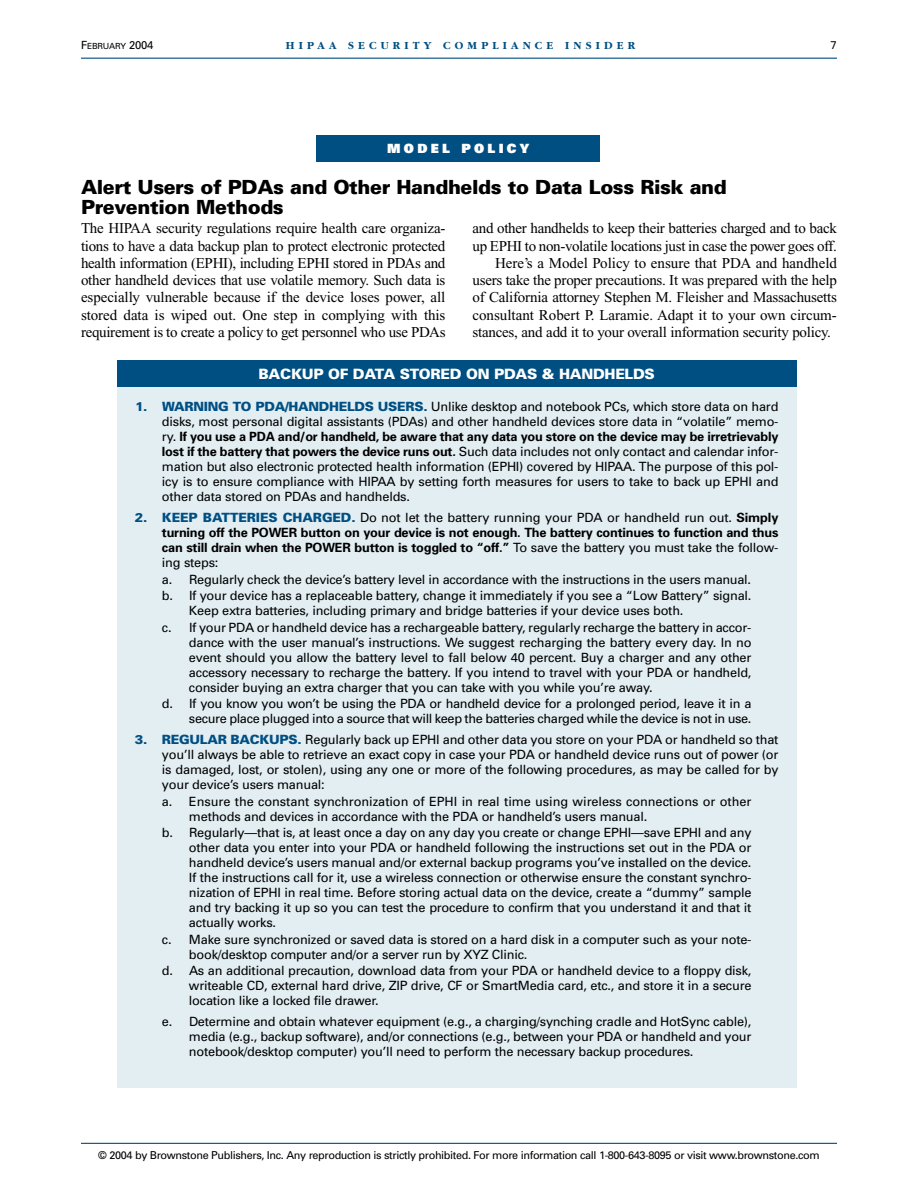
<style>
.page{position:relative;width:918px;height:1188px;background:#fff}
.page>*{position:absolute;margin:0;border:0;box-sizing:border-box;transform-origin:0 0}
.t1{font:900 19.5px/19.5px "Univers";letter-spacing:-.02em;color:#000}
.t2{font:15px/17.2px "Times New Roman";letter-spacing:-.015em;color:#000;text-align:justify}
.t3{font:900 14.25px "Univers";letter-spacing:-.02em;color:#fff}
.t4{font:12.75px/15px "Univers";letter-spacing:-.015em;color:#000;text-align:justify}
.t5{font:700 12.75px/15px "Univers";letter-spacing:-.015em;color:#000;text-align:justify}
.t6{font:900 12.75px "Univers";letter-spacing:.26em;color:#fff}
.t7{font:700 11.25px "Garamond";letter-spacing:.375em;color:#004f83}
.t8{font:11.25px "Univers";color:#000}
.t9{font:10.8px "Univers";letter-spacing:-.035em;color:#000}
.t10{font:8.4px "Univers";letter-spacing:-.02em;color:#000}
.s1{font-size:11.25px}
.s2{font-weight:900;color:#004f83}
.s3{font-weight:700}
.s4{font-weight:400}
</style>
<div class="page">
<hr style="left:81px;top:1143px;width:756px;height:1px;background:#004f83">
<hr style="left:81px;top:58px;width:756px;height:1px;background:#004f83">
<div style="left:117px;top:360px;width:679px;height:728px;background:#e3eef3"></div>
<div style="left:316px;top:135px;width:284px;height:27px;background:#004f83"></div>
<div style="left:117px;top:360px;width:679px;height:27px;background:#004f83"></div>
<p class="t10" style="left:81px;top:43px;width:74px"><span class="s1">F</span>EBRUARY <span class="s1">2004</span></p>
<p class="t7" style="left:286px;top:41px;width:351px">HIPAA SECURITY COMPLIANCE INSIDER</p>
<p class="t8" style="left:831px;top:40px;width:8px">7</p>
<p class="t6" style="left:387px;top:144px;width:144px">MODEL POLICY</p>
<h1 class="t1" style="left:81px;top:179px;width:647px">Alert Users of PDAs and Other Handhelds to Data Loss Risk and<br>Prevention Methods</h1>
<p class="t2" style="left:81px;top:221px;width:366px">The HIPAA security regulations require health care organiza&shy;tions to have a data backup plan to protect electronic protected health information (EPHI), including EPHI stored in PDAs and other handheld devices that use volatile memory. Such data is especially vulnerable because if the device loses power, all stored data is wiped out. One step in complying with this requirement is to create a policy to get personnel who use PDAs</p>
<p class="t2" style="left:472px;top:221px;width:366px">and other handhelds to keep their batteries charged and to back</p>
<p class="t2" style="left:472px;top:238px;width:366px">up EPHI to non-volatile locations just in case the power goes off.</p>
<p class="t2" style="left:495px;top:256px;width:343px">Here’s a Model Policy to ensure that PDA and handheld</p>
<p class="t2" style="left:472px;top:273px;width:366px">users take the proper precautions. It was prepared with the help</p>
<p class="t2" style="left:472px;top:290px;width:366px">of California attorney Stephen M. Fleisher and Massachusetts</p>
<p class="t2" style="left:472px;top:307px;width:366px">consultant Robert P. Laramie. Adapt it to your own circum-</p>
<p class="t2" style="left:472px;top:325px;width:360px">stances, and add it to your overall information security policy.</p>
<p class="t3" style="left:259px;top:368px;width:398px">BACKUP OF DATA STORED ON PDAS &amp; HANDHELDS</p>
<p class="t4" style="left:162px;top:400px;width:618px;text-indent:-27px"><span class="s2">1. WARNING TO PDA/HANDHELDS USERS.</span> Unlike desktop and notebook PCs, which store data on hard disks, most personal digital assistants (PDAs) and other handheld devices store data in “volatile” memo&shy;ry. <span class="s3">If you use a PDA and/or handheld, be aware that any data you store on the device may be irretrievably lost if the battery that powers the device runs out.</span> Such data includes not only contact and calendar infor&shy;mation but also electronic protected health information (EPHI) covered by HIPAA. The purpose of this pol&shy;icy is to ensure compliance with HIPAA by setting forth measures for users to take to back up EPHI and other data stored on PDAs and handhelds.</p>
<p class="t5" style="left:162px;top:511px;width:618px;text-indent:-27px"><span class="s2">2. KEEP BATTERIES CHARGED.</span> <span class="s4">Do not let the battery running your PDA or handheld run out.</span> Simply turning off the POWER button on your device is not enough. The battery continues to function and thus can still drain when the POWER button is toggled to “off.” <span class="s4">To save the battery you must take the follow&shy;ing steps:</span></p>
<p class="t4" style="left:162px;top:572px;width:591px;line-height:16.5px">a. Regularly check the device’s battery level in accordance with the instructions in the users manual. b. If your device has a replaceable battery, change it immediately if you see a “Low Battery” signal.</p>
<p class="t4" style="left:162px;top:604px;width:591px;line-height:16.5px;text-indent:27px">Keep extra batteries, including primary and bridge batteries if your device uses both.<br>c. If your PDA or handheld device has a rechargeable battery, regularly recharge the battery in accor-</p>
<p class="t4" style="left:189px;top:636px;width:564px">dance with the user manual’s instructions. We suggest recharging the battery every day. In no event should you allow the battery level to fall below 40 percent. Buy a charger and any other accessory necessary to recharge the battery. If you intend to travel with your PDA or handheld, consider buying an extra charger that you can take with you while you’re away.</p>
<p class="t4" style="left:162px;top:697px;width:591px;text-align:right">d. If you know you won’t be using the PDA or handheld device for a prolonged period, leave it in a secure place plugged into a source that will keep the batteries charged while the device is not in use.</p>
<p class="t4" style="left:162px;top:733px;width:618px;text-indent:-27px"><span class="s2">3. REGULAR BACKUPS.</span> Regularly back up EPHI and other data you store on your PDA or handheld so that you’ll always be able to retrieve an exact copy in case your PDA or handheld device runs out of power (or is damaged, lost, or stolen), using any one or more of the following procedures, as may be called for by your device’s users manual:</p>
<p class="t4" style="left:189px;top:795px;width:564px;text-indent:-27px">a. Ensure the constant synchronization of EPHI in real time using wireless connections or other methods and devices in accordance with the PDA or handheld’s users manual.</p>
<p class="t4" style="left:189px;top:826px;width:564px;text-indent:-27px">b. Regularly—that is, at least once a day on any day you create or change EPHI—save EPHI and any other data you enter into your PDA or handheld following the instructions set out in the PDA or handheld device’s users manual and/or external backup programs you’ve installed on the device.<br>If the instructions call for it, use a wireless connection or otherwise ensure the constant synchro&shy;nization of EPHI in real time. Before storing actual data on the device, create a “dummy” sample and try backing it up so you can test the procedure to confirm that you understand it and that it actually works.</p>
<p class="t4" style="left:189px;top:933px;width:564px;text-indent:-27px">c. Make sure synchronized or saved data is stored on a hard disk in a computer such as your note&shy;book/desktop computer and/or a server run by XYZ Clinic.</p>
<p class="t4" style="left:189px;top:964px;width:564px;text-indent:-27px">d. As an additional precaution, download data from your PDA or handheld device to a floppy disk, writeable CD, external hard drive, ZIP drive, CF or SmartMedia card, etc., and store it in a secure location like a locked file drawer.</p>
<p class="t4" style="left:189px;top:1015px;width:564px;text-indent:-27px">e. Determine and obtain whatever equipment (e.g., a charging/synching cradle and HotSync cable), media (e.g., backup software), and/or connections (e.g., between your PDA or handheld and your notebook/desktop computer) you’ll need to perform the necessary backup procedures.</p>
<p class="t9" style="left:98px;top:1151px;width:723px">© 2004 by Brownstone Publishers, Inc. Any reproduction is strictly prohibited. For more information call 1-800-643-8095 or visit www.brownstone.com</p>
</div>
